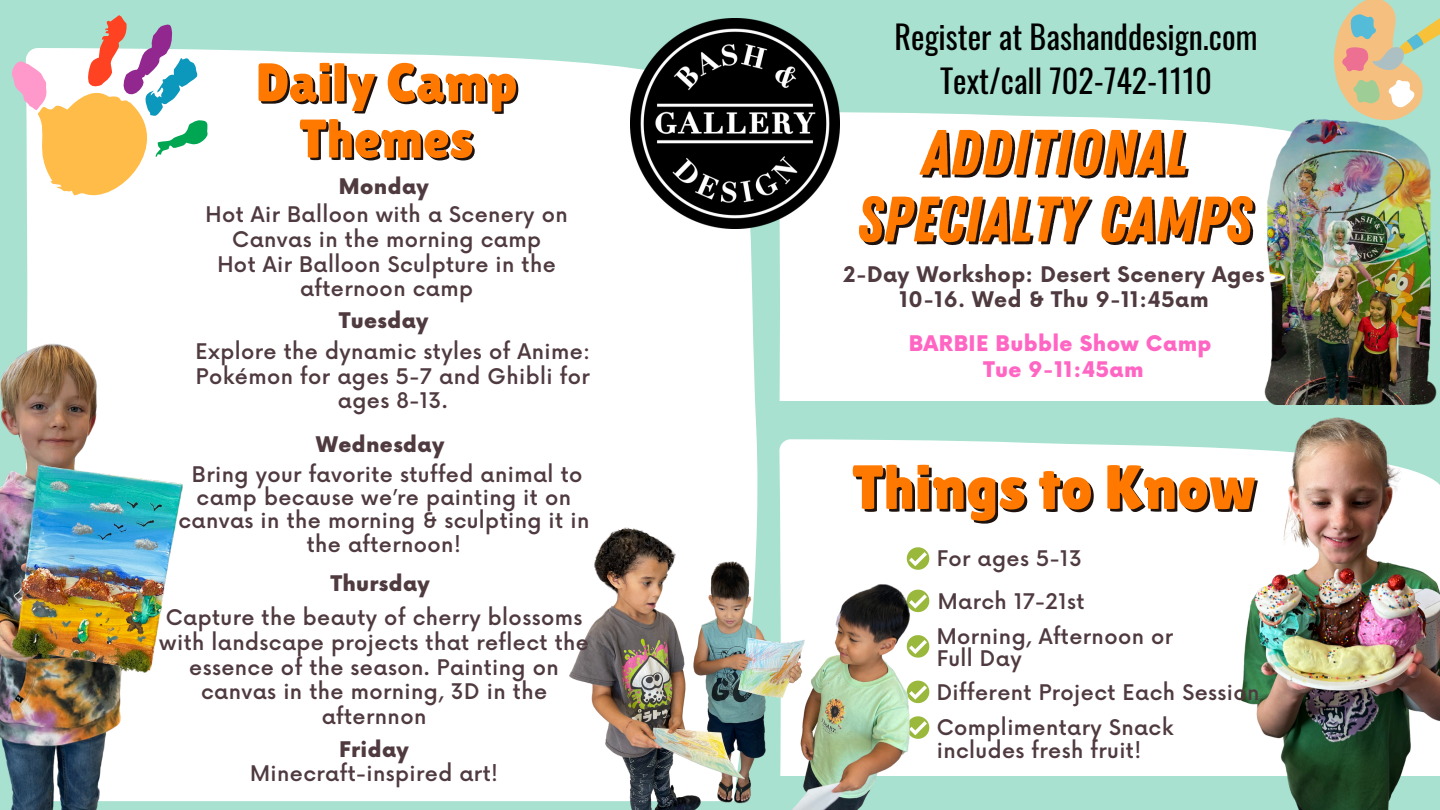
<style>
.page{position:relative;width:1440px;height:810px;background:#a8e1d0}
.page>*{position:absolute;margin:0;border:0;box-sizing:border-box;transform-origin:0 0}
.t1{font:64px "Zing Rust Base";color:#ff7900}
.t2{font:62.2px "Lilita One";color:#ff7900}
.t3{font:54.2px "Lilita One";color:#ff7900}
.t4{font:32px/44.2px "Oswald";color:#000;text-align:center}
.t5{font:500 21px/24.8px "Now";letter-spacing:.02em;color:#4f3a3f;text-align:center}
.t6{font:700 21px/24.8px "Now";letter-spacing:.02em;color:#4f3a3f;text-align:center}
.t7{font:900 21px "Now";letter-spacing:.02em;color:#4f3a3f}
.t8{font:900 21px "Now";letter-spacing:.02em;color:#ff66c4}
</style>
<div class="page">
<div style="left:27px;top:49px;width:731px;height:752px;background:#fff"></div>
<div style="left:779px;top:112px;width:477px;height:289px;background:#fff"></div>
<div style="left:779px;top:439px;width:402px;height:336px;background:#fff"></div>
<img style="left:1181px;top:387px;width:259px;height:423px">
<img style="left:0;top:286px;width:303px;height:524px">
<img style="left:540px;top:521px;width:404px;height:289px">
<img style="left:631px;top:19px;width:209px;height:209px">
<svg style="left:12px;top:15px;width:197px;height:191px"></svg>
<svg style="left:1334px;top:0;width:106px;height:118px"></svg>
<img style="left:1256px;top:118px;width:184px;height:287px">
<p class="t4" style="left:895px;top:13px;width:364px">Register at Bashanddesign.com<br>Text/call 702-742-1110</p>
<p class="t3" style="left:256px;top:51px;width:263px">Daily Camp</p>
<h3 class="t3" style="left:299px;top:108px;width:176px">Themes</h3>
<p class="t1" style="left:921px;top:115px;width:267px">ADDITIONAL</p>
<p class="t1" style="left:857px;top:182px;width:395px">SPECIALTY CAMPS</p>
<h2 class="t7" style="left:339px;top:175px;width:92px">Monday</h2>
<p class="t5" style="left:205px;top:203px;width:364px">Hot Air Balloon with a Scenery on<br>Canvas in the morning camp</p>
<p class="t5" style="left:217px;top:253px;width:340px">Hot Air Balloon Sculpture in the afternoon camp</p>
<p class="t6" style="left:844px;top:263px;width:423px">2-Day Workshop: Desert Scenery Ages<br>10-16. Wed &amp; Thu 9-11:45am</p>
<p class="t7" style="left:339px;top:309px;width:91px">Tuesday</p>
<p class="t5" style="left:195px;top:340px;width:396px">Explore the dynamic styles of Anime:<br>Pokémon for ages 5-7 and Ghibli for ages 8-13.</p>
<p class="t7" style="left:316px;top:433px;width:130px">Wednesday</p>
<p class="t5" style="left:178px;top:464px;width:412px;line-height:23.2px">Bring your favorite stuffed animal to camp because we’re painting it on canvas in the morning &amp; sculpting it in the afternoon!</p>
<p class="t7" style="left:331px;top:572px;width:101px">Thursday</p>
<p class="t5" style="left:159px;top:606px;width:431px">Capture the beauty of cherry blossoms with landscape projects that reflect the essence of the season. Painting on canvas in the morning, 3D in the afternnon</p>
<h1 class="t5" style="left:250px;top:762px;width:249px">Minecraft-inspired art!</h1>
<p class="t7" style="left:339px;top:738px;width:71px">Friday</p>
<p class="t8" style="left:909px;top:332px;width:304px">BARBIE Bubble Show Camp</p>
<p class="t8" style="left:983px;top:359px;width:162px">Tue 9-11:45am</p>
<p class="t2" style="left:852px;top:451px;width:405px">Things to Know</p>
<p class="t5" style="left:937px;top:547px;width:147px">For ages 5-13</p>
<p class="t5" style="left:938px;top:591px;width:148px">March 17-21st</p>
<p class="t5" style="left:937px;top:627px;width:238px;line-height:21.8px;text-align:left">Morning, Afternoon or<br>Full Day</p>
<p class="t5" style="left:937px;top:682px;width:324px">Different Project Each Session</p>
<p class="t5" style="left:937px;top:716px;width:238px">Complimentary Snack</p>
<p class="t5" style="left:937px;top:739px;width:206px">includes fresh fruit!</p>
</div>
